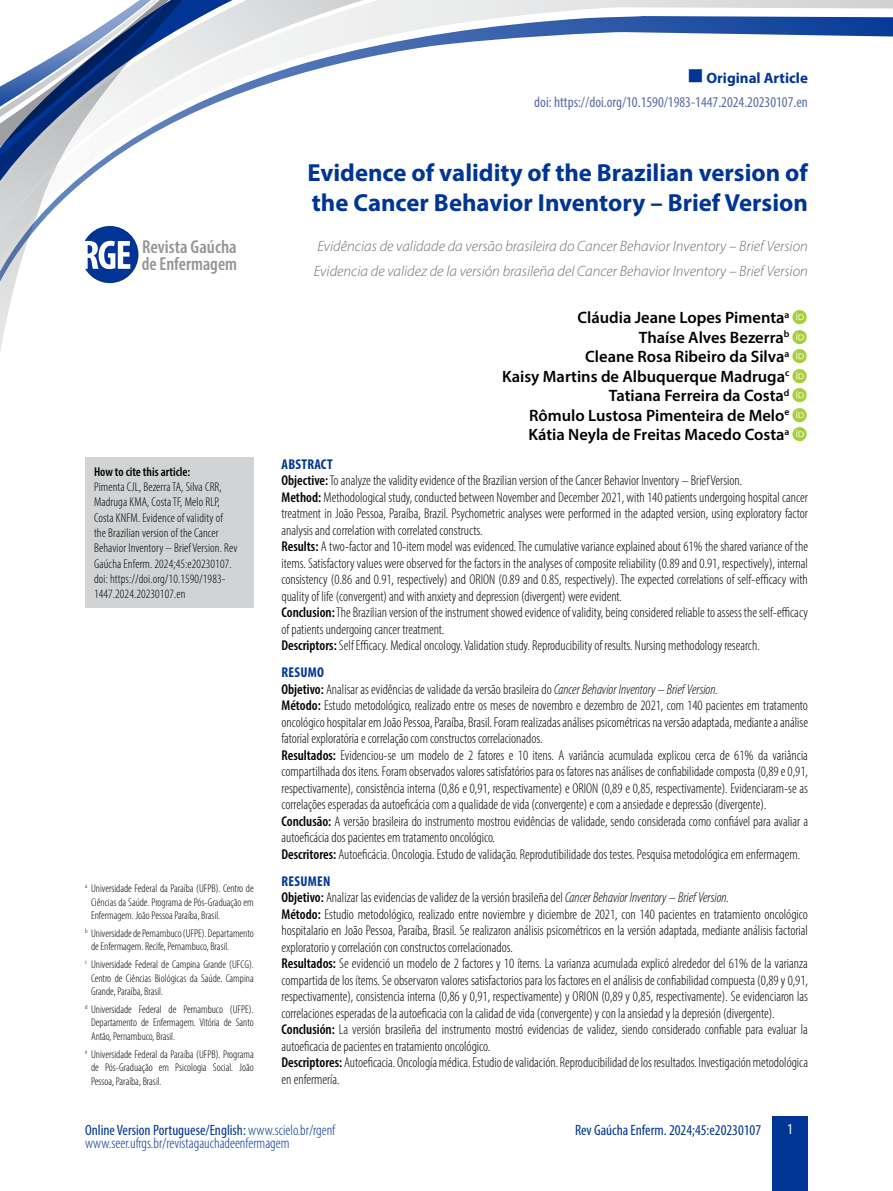
<style>
.page{position:relative;width:893px;height:1191px;background:#fff}
.page>*{position:absolute;margin:0;border:0;box-sizing:border-box;transform-origin:0 0}
.t1{font:700 24.75px/29.7px "Myriad Pro";color:#003595}
.t2{font:600 condensed 18.75px/16.6px "Myriad Pro";color:#939598}
.t3{font:600 16.5px/19.5px "Myriad Pro";color:#000;text-align:right}
.t4{font:italic 300 15px/25px "Myriad Pro";color:#6d6e71}
.t5{font:condensed 15px "Myriad Pro";color:#003595}
.t6{font:condensed 15px "Myriad Pro";color:#5a6da7}
.t7{font:300 condensed 15px "Myriad Pro";color:#003595}
.t8{font:700 15px "Myriad Pro";color:#003595}
.t9{font:condensed 15px "Myriad Pro";color:#fff}
.t10{font:300 condensed 14.25px/16.5px "Myriad Pro";color:#000}
.t11{font:300 condensed 12.75px/15.3px "Myriad Pro";letter-spacing:.01em;color:#000}
.t12{font:600 condensed 12.75px "Myriad Pro";color:#000}
.t13{font:300 condensed 11.25px/13.5px "Myriad Pro";color:#000;text-align:justify}
.s1{font-weight:700;color:#003595}
.s2{font-weight:600}
.s3{font-style:italic}
.s4{font-weight:300}
</style>
<div class="page">
<svg style="left:202px;top:0;width:691px;height:109px"></svg>
<svg style="left:0;top:0;width:202px;height:352px"></svg>
<div style="left:772px;top:1116px;width:36px;height:75px;background:#003595"></div>
<svg style="left:85px;top:226px;width:53px;height:57px"></svg>
<div style="left:85px;top:457px;width:169px;height:151px;background:#d1d3d4"></div>
<svg style="left:689px;top:69px;width:13px;height:14px"></svg>
<p class="t8" style="left:706px;top:68px;width:103px">Original Article</p>
<h2 class="t2" style="left:142px;top:238px;width:97px">Revista Gaúcha de Enfermagem</h2>
<p class="t12" style="left:94px;top:464px;width:98px">How to cite this article:</p>
<p class="t11" style="left:94px;top:479px;width:145px">Pimenta CJL, Bezerra TA, Silva CRR, Madruga KMA, Costa TF, Melo RLP, Costa KNFM. Evidence of validity of the Brazilian version of the Cancer Behavior Inventory – Brief Version. Rev Gaúcha Enferm. 2024;45:e20230107. doi: https://doi.org/10.1590/1983- 1447.2024.20230107.en</p>
<p class="t13" style="left:91px;top:881px;width:164px;text-indent:-6px"><sup>a</sup> Universidade Federal da Paraíba (UFPB). Centro de Ciências da Saúde. Programa de Pós-Graduação em Enfermagem. João Pessoa Paraíba, Brasil.</p>
<p class="t13" style="left:91px;top:926px;width:164px;text-indent:-6px"><sup>b</sup> Universidade de Pernambuco (UFPE). Departamento de Enfermagem. Recife, Pernambuco, Brasil.</p>
<p class="t13" style="left:91px;top:957px;width:164px;text-indent:-6px"><sup>c</sup> Universidade Federal de Campina Grande (UFCG).<br>Centro de Ciências Biológicas da Saúde. Campina Grande, Paraíba, Brasil.</p>
<p class="t13" style="left:91px;top:1002px;width:164px;text-indent:-6px"><sup>d</sup> Universidade Federal de Pernambuco (UFPE).<br>Departamento de Enfermagem. Vitória de Santo Antão, Pernambuco, Brasil.</p>
<p class="t13" style="left:91px;top:1047px;width:164px;text-indent:-6px"><sup>e</sup> Universidade Federal da Paraíba (UFPB). Programa de Pós-Graduação em Psicologia Social. João Pessoa, Paraíba, Brasil.</p>
<p class="t6" style="left:534px;top:93px;width:275px">doi: https://doi.org/10.1590/1983-1447.2024.20230107.en</p>
<h1 class="t1" style="left:307px;top:157px;width:502px">Evidence of validity of the Brazilian version of the Cancer Behavior Inventory – Brief Version</h1>
<p class="t4" style="left:314px;top:233px;width:496px">Evidências de validade da versão brasileira do Cancer Behavior Inventory – Brief Version<br>Evidencia de validez de la versión brasileña del Cancer Behavior Inventory – Brief Version</p>
<p class="t3" style="left:502px;top:307px;width:289px">Cláudia Jeane Lopes Pimenta<sup>a<br></sup>Thaíse Alves Bezerra<sup>b<br></sup>Cleane Rosa Ribeiro da Silva<sup>a<br></sup>Kaisy Martins de Albuquerque Madruga<sup>c<br></sup>Tatiana Ferreira da Costa<sup>d<br></sup>Rômulo Lustosa Pimenteira de Melo<sup>e<br></sup>Kátia Neyla de Freitas Macedo Costa<sup>a</sup></p>
<p class="t10" style="left:281px;top:456px;width:528px"><span class="s1">ABSTRACT<br></span><span class="s2">Objective:</span> To analyze the validity evidence of the Brazilian version of the Cancer Behavior Inventory – Brief Version.<br><span class="s2">Method:</span> Methodological study, conducted between November and December 2021, with 140 patients undergoing hospital cancer treatment in João Pessoa, Paraíba, Brazil. Psychometric analyses were performed in the adapted version, using exploratory factor analysis and correlation with correlated constructs.<br><span class="s2">Results:</span> A two-factor and 10-item model was evidenced. The cumulative variance explained about 61% the shared variance of the items. Satisfactory values were observed for the factors in the analyses of composite reliability (0.89 and 0.91, respectively), internal consistency (0.86 and 0.91, respectively) and ORION (0.89 and 0.85, respectively). The expected correlations of self-efficacy with quality of life (convergent) and with anxiety and depression (divergent) were evident.<br><span class="s2">Conclusion:</span> The Brazilian version of the instrument showed evidence of validity, being considered reliable to assess the self-efficacy of patients undergoing cancer treatment.<br><span class="s2">Descriptors:</span> Self Efficacy. Medical oncology. Validation study. Reproducibility of results. Nursing methodology research.</p>
<p class="t10" style="left:281px;top:664px;width:528px"><span class="s1">RESUMO<br></span><span class="s2">Objetivo:</span> Analisar as evidências de validade da versão brasileira do <span class="s3">Cancer Behavior Inventory – Brief Version.<br></span><span class="s2">Método:</span> Estudo metodológico, realizado entre os meses de novembro e dezembro de 2021, com 140 pacientes em tratamento oncológico hospitalar em João Pessoa, Paraíba, Brasil. Foram realizadas análises psicométricas na versão adaptada, mediante a análise fatorial exploratória e correlação com constructos correlacionados.<br><span class="s2">Resultados:</span> Evidenciou-se um modelo de 2 fatores e 10 itens. A variância acumulada explicou cerca de 61% da variância compartilhada dos itens. Foram observados valores satisfatórios para os fatores nas análises de confiabilidade composta (0,89 e 0,91, respectivamente), consistência interna (0,86 e 0,91, respectivamente) e ORION (0,89 e 0,85, respectivamente). Evidenciaram-se as correlações esperadas da autoeficácia com a qualidade de vida (convergente) e com a ansiedade e depressão (divergente).<br><span class="s2">Conclusão:</span> A versão brasileira do instrumento mostrou evidências de validade, sendo considerada como confiável para avaliar a autoeficácia dos pacientes em tratamento oncológico.<br><span class="s2">Descritores:</span> Autoeficácia. Oncologia. Estudo de validação. Reprodutibilidade dos testes. Pesquisa metodológica em enfermagem.</p>
<p class="t10" style="left:281px;top:872px;width:528px"><span class="s1">RESUMEN<br></span><span class="s2">Objetivo:</span> Analizar las evidencias de validez de la versión brasileña del <span class="s3">Cancer Behavior Inventory – Brief Version.<br></span><span class="s2">Método:</span> Estudio metodológico, realizado entre noviembre y diciembre de 2021, con 140 pacientes en tratamiento oncológico hospitalario en João Pessoa, Paraíba, Brasil. Se realizaron análisis psicométricos en la versión adaptada, mediante análisis factorial exploratorio y correlación con constructos correlacionados.<br><span class="s2">Resultados:</span> Se evidenció un modelo de 2 factores y 10 ítems. La varianza acumulada explicó alrededor del 61% de la varianza compartida de los ítems. Se observaron valores satisfactorios para los factores en el análisis de confiabilidad compuesta (0,89 y 0,91, respectivamente), consistencia interna (0,86 y 0,91, respectivamente) y ORION (0,89 y 0,85, respectivamente). Se evidenciaron las correlaciones esperadas de la autoeficacia con la calidad de vida (convergente) y con la ansiedad y la depresión (divergente).<br><span class="s2">Conclusión:</span> La versión brasileña del instrumento mostró evidencias de validez, siendo considerado confiable para evaluar la autoeficacia de pacientes en tratamiento oncológico.<br><span class="s2">Descriptores:</span> Autoeficacia. Oncología médica. Estudio de validación. Reproducibilidad de los resultados. Investigación metodológica en enfermería.</p>
<p class="t5" style="left:85px;top:1121px;width:252px">Online Version Portuguese/English: <span class="s4">www.scielo.br/rgenf</span></p>
<p class="t7" style="left:85px;top:1134px;width:206px">www.seer.ufrgs.br/revistagauchadeenfermagem</p>
<p class="t5" style="left:575px;top:1121px;width:188px">Rev Gaúcha Enferm. 2024;45:e20230107</p>
<p class="t9" style="left:787px;top:1120px;width:7px">1</p>
</div>
